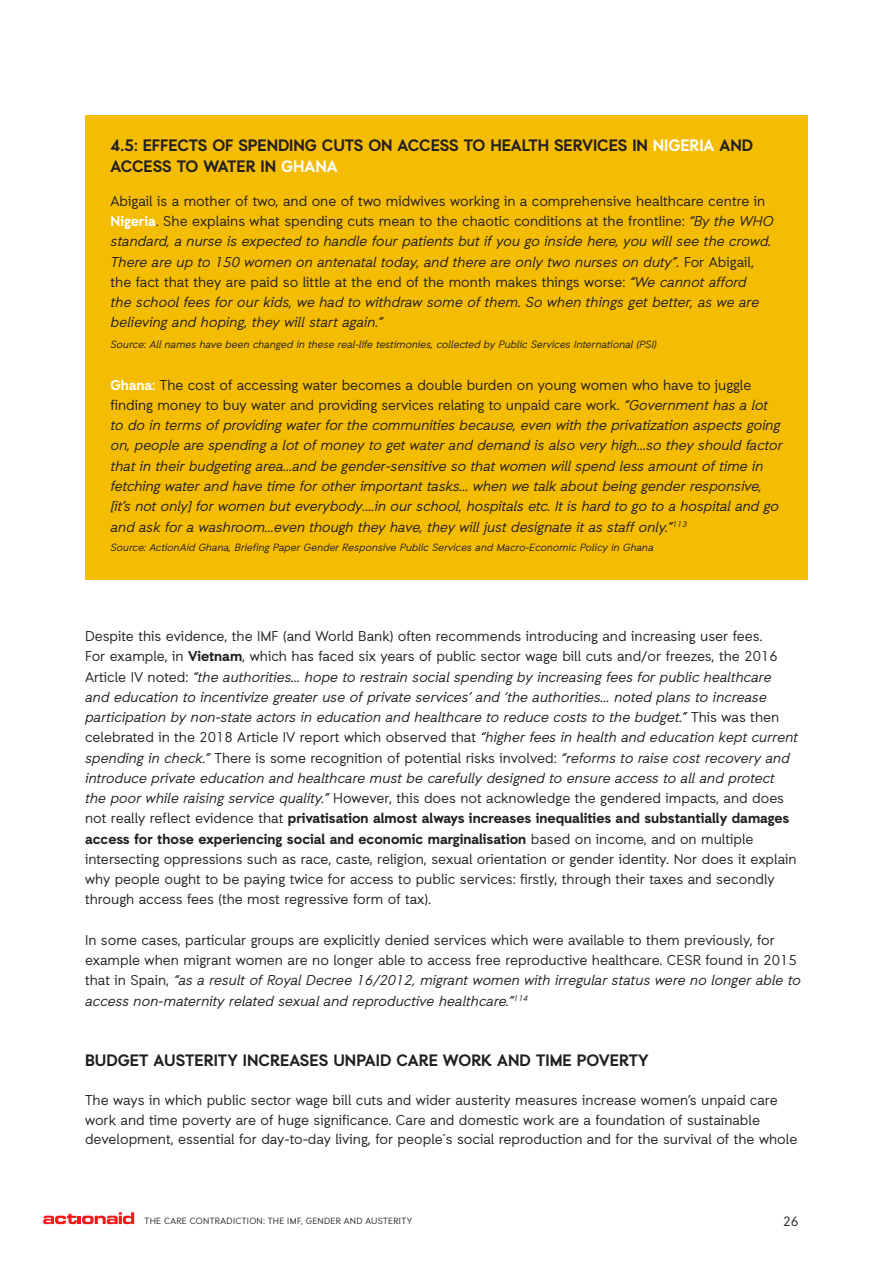
<style>
.page{position:relative;width:893px;height:1263px;background:#fff}
.page>*{position:absolute;margin:0;border:0;box-sizing:border-box;transform-origin:0 0}
.t1{font:700 16.5px/21px "Auxilia";letter-spacing:-.005em;color:#231f20}
.t2{font:14.25px/20.2px "Auxilia";color:#231f20}
.t3{font:italic 14.25px/20.2px "Auxilia";letter-spacing:-.005em;color:#231f20}
.t4{font:13.5px "Auxilia";color:#231f20}
.t5{font:italic 10.5px "Auxilia";color:#231f20}
.t6{font:9px "Auxilia";letter-spacing:.03em;color:#231f20}
.s1{color:#fff}
.s2{font-style:normal}
.s3{font-weight:700;font-style:normal;color:#fff}
.s4{font-weight:700}
.s5{font-style:italic}
</style>
<div class="page">
<svg style="left:43px;top:1212px;width:91px;height:12px"></svg>
<div style="left:85px;top:115px;width:723px;height:465px;background:#f4bc03"></div>
<p class="t1" style="left:111px;top:134px;width:644px">4.5: EFFECTS OF SPENDING CUTS ON ACCESS TO HEALTH SERVICES IN <span class="s1">NIGERIA</span> AND<br>ACCESS TO WATER IN <span class="s1">GHANA</span></p>
<p class="t3" style="left:111px;top:190px;width:664px"><span class="s2">Abigail is a mother of two, and one of two midwives working in a comprehensive healthcare centre in </span><span class="s3">Nigeria</span><span class="s2">. She explains what spending cuts mean to the chaotic conditions at the frontline:</span> “By the WHO standard, a nurse is expected to handle four patients but if you go inside here, you will see the crowd.<br>There are up to 150 women on antenatal today, and there are only two nurses on duty”. <span class="s2">For Abigail, the fact that they are paid so little at the end of the month makes things worse:</span> “We cannot afford<br>the school fees for our kids, we had to withdraw some of them. So when things get better, as we are believing and hoping, they will start again.”</p>
<p class="t5" style="left:111px;top:338px;width:547px">Source: All names have been changed in these real-life testimonies, collected by Public Services International (PSI)</p>
<p class="t3" style="left:111px;top:374px;width:673px"><span class="s3">Ghana:</span> <span class="s2">The cost of accessing water becomes a double burden on young women who have to juggle finding money to buy water and providing services relating to unpaid care work.</span> “Government has a lot to do in terms of providing water for the communities because, even with the privatization aspects going on, people are spending a lot of money to get water and demand is also very high…so they should factor that in their budgeting area…and be gender-sensitive so that women will spend less amount of time in fetching water and have time for other important tasks… when we talk about being gender responsive, [it’s not only] for women but everybody….in our school, hospitals etc. It is hard to go to a hospital and go and ask for a washroom…even though they have, they will just designate it as staff only.”<sup>113</sup></p>
<p class="t5" style="left:111px;top:541px;width:544px">Source: ActionAid Ghana, Briefing Paper Gender Responsive Public Services and Macro-Economic Policy in Ghana</p>
<p class="t2" style="left:85px;top:626px;width:714px">Despite this evidence, the IMF (and World Bank) often recommends introducing and increasing user fees.<br>For example, in <span class="s4">Vietnam</span>, which has faced six years of public sector wage bill cuts and/or freezes, the 2016<br>Article IV noted: <span class="s5">“the authorities... hope to restrain social spending by increasing fees for public healthcare and education to incentivize greater use of private services’ and ‘the authorities... noted plans to increase participation by non-state actors in education and healthcare to reduce costs to the budget.”</span> This was then celebrated in the 2018 Article IV report which observed that <span class="s5">“higher fees in health and education kept current spending in check.”</span> There is some recognition of potential risks involved: <span class="s5">“reforms to raise cost recovery and introduce private education and healthcare must be carefully designed to ensure access to all and protect the poor while raising service quality.”</span> However, this does not acknowledge the gendered impacts, and does not really reflect evidence that <span class="s4">privatisation almost always increases inequalities and substantially damages access for those experiencing social and economic marginalisation</span> based on income, and on multiple intersecting oppressions such as race, caste, religion, sexual orientation or gender identity. Nor does it explain why people ought to be paying twice for access to public services: firstly, through their taxes and secondly through access fees (the most regressive form of tax).</p>
<p class="t2" style="left:85px;top:929px;width:717px">In some cases, particular groups are explicitly denied services which were available to them previously, for example when migrant women are no longer able to access free reproductive healthcare. CESR found in 2015 that in Spain, <span class="s5">“as a result of Royal Decree 16/2012, migrant women with irregular status were no longer able to access non-maternity related sexual and reproductive healthcare.”</span><sup>114</sup></p>
<p class="t1" style="left:85px;top:1050px;width:565px">BUDGET AUSTERITY INCREASES UNPAID CARE WORK AND TIME POVERTY</p>
<p class="t2" style="left:85px;top:1090px;width:714px;line-height:19.5px">The ways in which public sector wage bill cuts and wider austerity measures increase women’s unpaid care work and time poverty are of huge significance. Care and domestic work are a foundation of sustainable development, essential for day-to-day living, for people´s social reproduction and for the survival of the whole</p>
<p class="t6" style="left:145px;top:1215px;width:269px">THE CARE CONTRADICTION: THE IMF, GENDER AND AUSTERITY</p>
<p class="t4" style="left:783px;top:1213px;width:17px">26</p>
</div>
